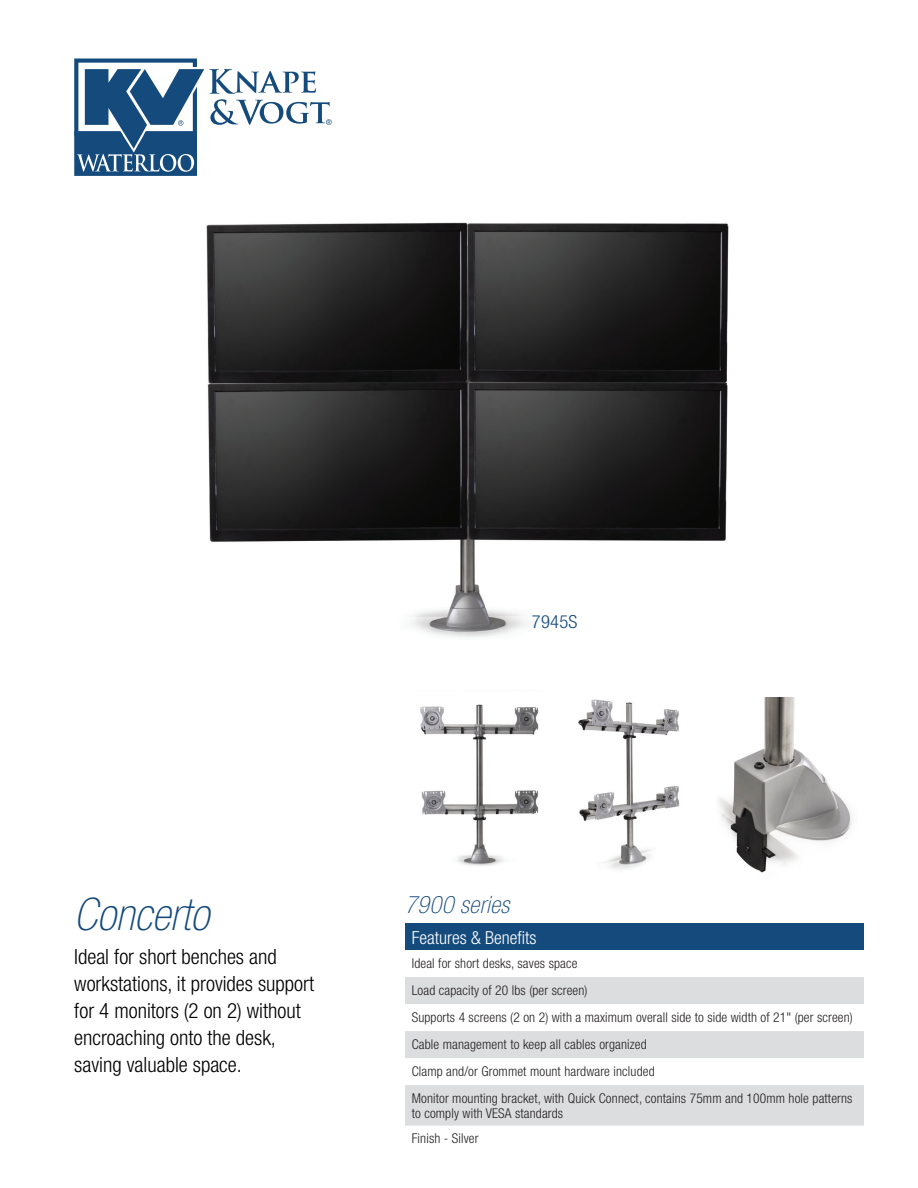
<style>
.page{position:relative;width:918px;height:1188px;background:#fff}
.page>*{position:absolute;margin:0;border:0;box-sizing:border-box;transform-origin:0 0}
.Description{font:italic 100 condensed 45px "Helvetica Neue";color:#144a7c}
.t1{font:italic 100 condensed 24px "Helvetica Neue";letter-spacing:.015em;color:#144a7c}
.Description-2{font:300 condensed 21px/27px "Helvetica Neue";color:#000}
.t2{font:300 condensed 18px "Helvetica Neue";color:#fff}
.t3{font:300 condensed 18px "Helvetica Neue";letter-spacing:.015em;color:#144a7c}
.Chart-features_benef{font:300 condensed 13.5px "Helvetica Neue";letter-spacing:.01em;color:#231f20}
</style>
<div class="page">
<img style="left:206px;top:222px;width:523px;height:415px">
<svg style="left:74px;top:59px;width:258px;height:117px"></svg>
<div style="left:405px;top:923px;width:459px;height:27px;background:#144a7c"></div>
<svg style="left:405px;top:977px;width:459px;height:149px;fill:#dcdddf"></svg>
<img style="left:420px;top:704px;width:119px;height:162px">
<img style="left:578px;top:699px;width:102px;height:170px">
<img style="left:719px;top:698px;width:133px;height:175px">
<p class="t3" style="left:532px;top:611px;width:47px">7945S</p>
<p class="Description" style="left:74px;top:889px;width:136px">Concerto</p>
<p class="Description-2" style="left:74px;top:943px;width:241px">Ideal for short benches and workstations, it provides support for 4 monitors (2 on 2) without encroaching onto the desk, saving valuable space.</p>
<p class="t1" style="left:405px;top:891px;width:106px">7900 series</p>
<p class="t2" style="left:412px;top:927px;width:126px">Features &amp; Benefits</p>
<p class="Chart-features_benef" style="left:412px;top:955px;width:167px">Ideal for short desks, saves space</p>
<p class="Chart-features_benef" style="left:412px;top:982px;width:177px">Load capacity of 20 lbs (per screen)</p>
<p class="Chart-features_benef" style="left:412px;top:1009px;width:443px">Supports 4 screens (2 on 2) with a maximum overall side to side width of 21" (per screen)</p>
<p class="Chart-features_benef" style="left:412px;top:1036px;width:236px">Cable management to keep all cables organized</p>
<p class="Chart-features_benef" style="left:412px;top:1063px;width:244px">Clamp and/or Grommet mount hardware included</p>
<p class="Chart-features_benef" style="left:412px;top:1090px;width:442px">Monitor mounting bracket, with Quick Connect, contains 75mm and 100mm hole patterns</p>
<p class="Chart-features_benef" style="left:412px;top:1105px;width:153px">to comply with VESA standards</p>
<p class="Chart-features_benef" style="left:412px;top:1131px;width:68px">Finish - Silver</p>
</div>
